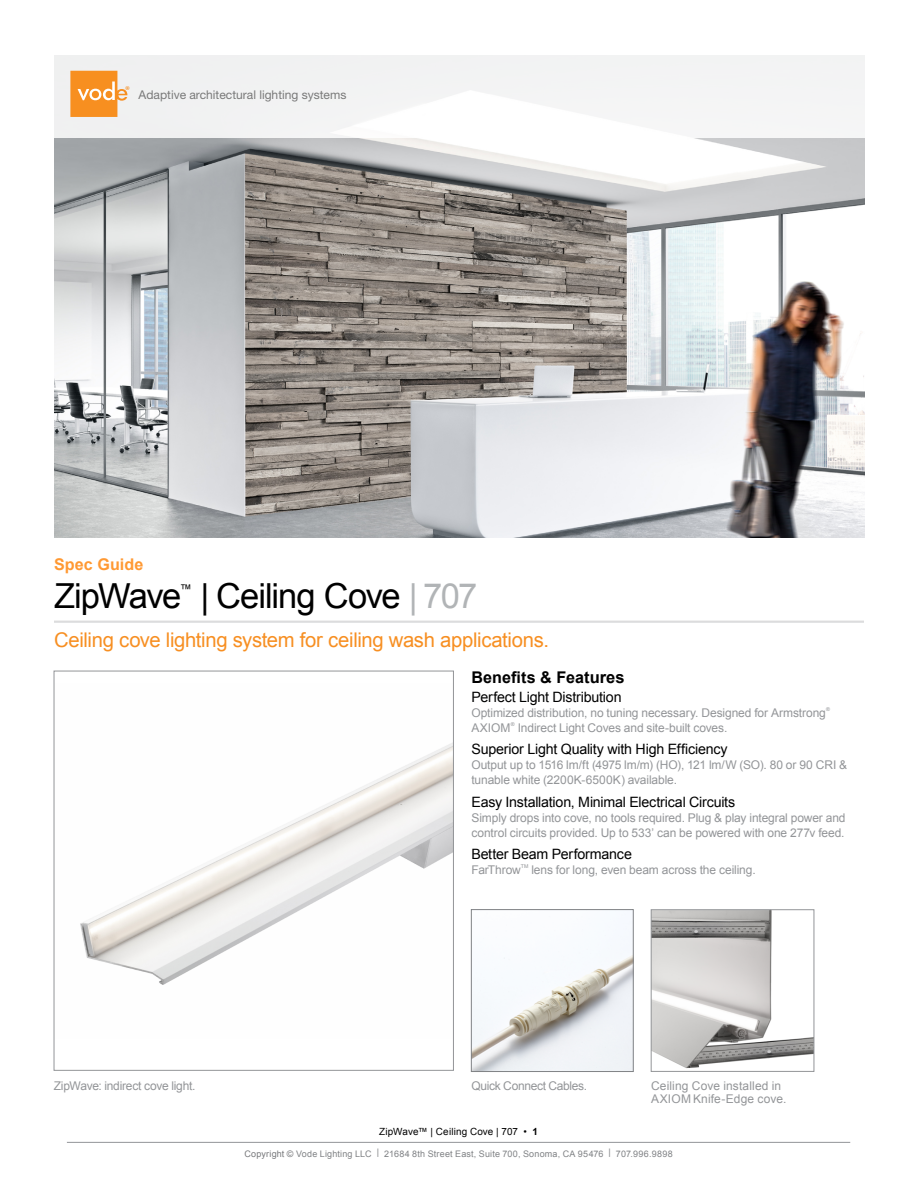
<style>
.page{position:relative;width:918px;height:1188px;background:#fff}
.page>*{position:absolute;margin:0;border:0;box-sizing:border-box;transform-origin:0 0}
.t1{font:34.5px "Arial";letter-spacing:-.035em;color:#000}
.t2{font:20.25px "Arial";letter-spacing:-.015em;color:#f78f22}
.t3{font:700 16.2px "Arial";letter-spacing:.005em;color:#000}
.t4{font:700 16.2px "Arial";letter-spacing:.005em;color:#f93}
.t5{font:14.25px "Arial";letter-spacing:-.015em;color:#000}
.t6{font:12px/15px "Arial";letter-spacing:-.01em;color:#939598}
.t7{font:12px/13.5px "Arial";letter-spacing:.01em;color:#939598}
.t8{font:12px "Helvetica Neue";color:#797979}
.t9{font:12px "Arial";color:#000}
.t10{font:9.9px "Arial";letter-spacing:.015em;color:#000}
.t11{font:9px "Arial";letter-spacing:.02em;color:#808285}
.t12{font:7.65px "Helvetica Neue";color:#797979}
.t13{font:5.25px "Arial";color:#939598}
.s1{color:#b1b4b6}
.s2{font-size:16.5px}
.s3{font-weight:700}
.s4{color:#77787b}
</style>
<div class="page">
<hr style="left:67px;top:1142px;width:783px;height:1px;background:#939598">
<hr style="left:54px;top:621px;width:810px;height:2px;background:#9d9fa2">
<img style="left:54px;top:138px;width:811px;height:400px">
<div style="left:46px;top:46px;width:827px;height:92px;background:#f3f3f4"></div>
<svg style="left:70px;top:71px;width:57px;height:46px"></svg>
<img style="left:653px;top:912px;width:159px;height:157px">
<div style="left:651px;top:910px;width:163px;height:162px;border:1px solid #939598"></div>
<img style="left:80px;top:743px;width:372px;height:242px">
<img style="left:473px;top:928px;width:158px;height:142px">
<div style="left:471px;top:910px;width:162px;height:162px;border:1px solid #808285"></div>
<p class="t12" style="left:125px;top:93px;width:140px"><sup>®</sup> Adaptive architectural lighting systems</p>
<p class="t8" style="left:139px;top:86px;width:209px">Adaptive architectural lighting systems</p>
<h3 class="t4" style="left:54px;top:553px;width:91px">Spec Guide</h3>
<h1 class="t1" style="left:54px;top:574px;width:129px">ZipWave</h1>
<p class="t9" style="left:180px;top:581px;width:13px">™</p>
<h1 class="t1" style="left:201px;top:574px;width:278px">| Ceiling Cove <span class="s1">| 707</span></h1>
<h2 class="t2" style="left:54px;top:626px;width:497px">Ceiling cove lighting system for ceiling wash applications.</h2>
<h3 class="t3" style="left:471px;top:667px;width:155px">Benefits &amp; Fea<span class="s2">tures</span></h3>
<p class="t5" style="left:471px;top:687px;width:152px">Perfect Light Distribution</p>
<p class="t6" style="left:471px;top:705px;width:356px">Optimized distribution, no tuning necessary. Designed for Armstrong</p>
<p class="t13" style="left:826px;top:706px;width:5px">®</p>
<p class="t6" style="left:471px;top:720px;width:41px">AXIOM</p>
<p class="t13" style="left:511px;top:721px;width:5px">®</p>
<p class="t6" style="left:518px;top:720px;width:211px">Indirect Light Coves and site-built coves.</p>
<p class="t5" style="left:471px;top:740px;width:258px">Superior Light Quality with High Efficiency</p>
<p class="t6" style="left:471px;top:758px;width:377px">Output up to 1516 lm/ft (4975 lm/m) (HO), 121 lm/W (SO). 80 or 90 CRI &amp; tunable white (2200K-6500K) available.</p>
<p class="t5" style="left:471px;top:792px;width:265px">Easy Installation, Minimal Electrical Circuits</p>
<p class="t6" style="left:471px;top:810px;width:376px">Simply drops into cove, no tools required. Plug &amp; play integral power and control circuits provided. Up to 533’ can be powered with one 277v feed.</p>
<p class="t5" style="left:471px;top:845px;width:162px">Better Beam Performance</p>
<p class="t6" style="left:471px;top:863px;width:51px">FarThrow</p>
<p class="t13" style="left:521px;top:863px;width:9px">TM</p>
<p class="t6" style="left:531px;top:863px;width:226px">lens for long, even beam across the ceiling.</p>
<p class="t6" style="left:54px;top:1078px;width:143px">ZipWave: indirect cove light.</p>
<p class="t6" style="left:471px;top:1078px;width:117px">Quick Connect Cables.</p>
<p class="t7" style="left:651px;top:1079px;width:137px">Ceiling Cove installed in<br>AXIOM Knife-Edge cove.</p>
<p class="t10" style="left:379px;top:1125px;width:160px">ZipWave™ | Ceiling Cove | 707 • <span class="s3">1</span></p>
<p class="t11" style="left:244px;top:1148px;width:430px"><span class="s4">Copyright ©</span> Vode Lighting LLC | 21684 8th Street East, Suite 700, Sonoma, CA 95476 | 707.996.9898</p>
</div>
